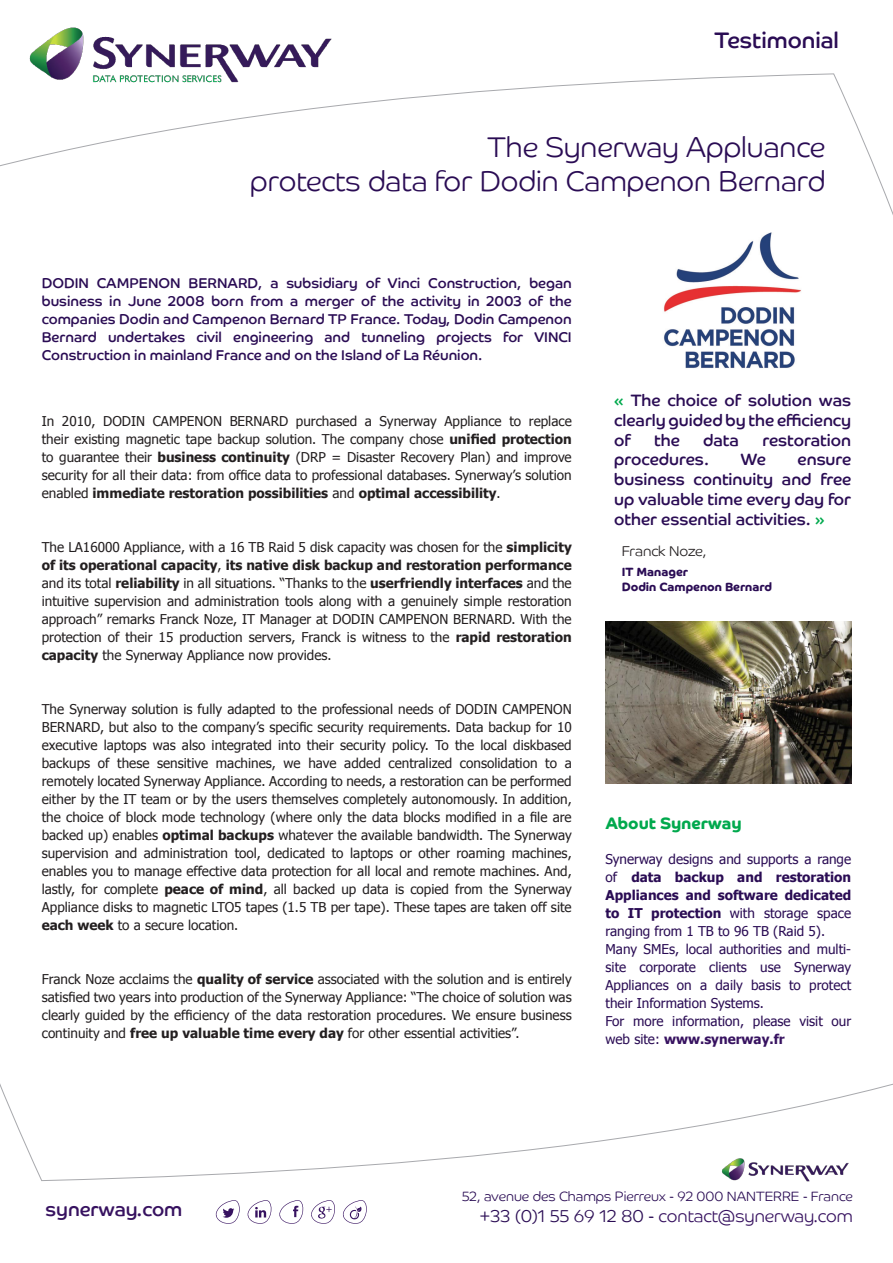
<style>
.page{position:relative;width:893px;height:1263px;background:#fff}
.page>*{position:absolute;margin:0;border:0;box-sizing:border-box;transform-origin:0 0}
.t1{font:300 28.5px/34.2px "Co Headline";color:#2a0c54;text-align:right}
.t2{font:22.5px "Co Headline";color:#2a0c54}
.t3{font:19.5px "Co Headline";color:#371260}
.t4{font:300 17.25px "Co Headline";color:#371260}
.t5{font:16.5px/19.8px "Co Headline";color:#2a0c54;text-align:justify}
.t6{font:700 16.5px "Co Headline";color:#00a94d}
.t7{font:14.25px/18px "Co Headline";color:#2a0c54;text-align:justify}
.t8{font:300 14.25px "Co Headline";letter-spacing:-.005em;color:#231f20}
.t9{font:13.5px/18px "Tahoma";color:#231f20;text-align:justify}
.t10{font:13.5px/18px "Tahoma";color:#2a0c54;text-align:justify}
.t11{font:300 13.5px "Co Headline";color:#2a0c54}
.t12{font:700 12px "Co Headline";color:#2a0c54}
.s1{font-weight:700}
.s2{color:#00a94d}
.s3{font-weight:700;color:#371260}
.s4{color:#2a0c54}
</style>
<div class="page">
<svg style="left:0;top:73px;width:893px;height:142px"></svg>
<svg style="left:0;top:1083px;width:893px;height:98px"></svg>
<svg style="left:215px;top:1200px;width:152px;height:24px"></svg>
<img style="left:18px;top:27px;width:325px;height:68px">
<img style="left:717px;top:1153px;width:137px;height:29px">
<img style="left:605px;top:621px;width:246px;height:163px">
<img style="left:663px;top:232px;width:138px;height:136px">
<h2 class="t2" style="left:714px;top:27px;width:126px">Testimonial</h2>
<h1 class="t1" style="left:250px;top:130px;width:577px">The Synerway Appluance<br>protects data for Dodin Campenon Bernard</h1>
<p class="t7" style="left:42px;top:274px;width:531px">DODIN CAMPENON BERNARD, a subsidiary of Vinci Construction, began business in June 2008 born from a merger of the activity in 2003 of the companies Dodin and Campenon Bernard TP France. Today, Dodin Campenon Bernard undertakes civil engineering and tunneling projects for VINCI Construction in mainland France and on the Island of La Réunion.</p>
<p class="t9" style="left:42px;top:411px;width:531px">In 2010, DODIN CAMPENON BERNARD purchased a Synerway Appliance to replace their existing magnetic tape backup solution. The company chose <span class="s1">unified protection </span>to guarantee their <span class="s1">business continuity</span> (DRP = Disaster Recovery Plan) and improve security for all their data: from office data to professional databases. Synerway’s solution enabled <span class="s1">immediate restoration possibilities</span> and <span class="s1">optimal accessibility</span>.</p>
<p class="t9" style="left:42px;top:537px;width:531px">The LA16000 Appliance, with a 16 TB Raid 5 disk capacity was chosen for the <span class="s1">simplicity of its operational capacity</span>, <span class="s1">its native disk backup and restoration performance </span>and its total <span class="s1">reliability</span> in all situations. “Thanks to the <span class="s1">userfriendly interfaces</span> and the intuitive supervision and administration tools along with a genuinely simple restoration approach” remarks Franck Noze, IT Manager at DODIN CAMPENON BERNARD. With the protection of their 15 production servers, Franck is witness to the <span class="s1">rapid restoration capacity</span> the Synerway Appliance now provides.</p>
<p class="t9" style="left:42px;top:699px;width:531px">The Synerway solution is fully adapted to the professional needs of DODIN CAMPENON BERNARD, but also to the company’s specific security requirements. Data backup for 10 executive laptops was also integrated into their security policy. To the local diskbased backups of these sensitive machines, we have added centralized consolidation to a remotely located Synerway Appliance. According to needs, a restoration can be performed either by the IT team or by the users themselves completely autonomously. In addition, the choice of block mode technology (where only the data blocks modified in a file are backed up) enables <span class="s1">optimal backups</span> whatever the available bandwidth. The Synerway supervision and administration tool, dedicated to laptops or other roaming machines, enables you to manage effective data protection for all local and remote machines. And, lastly, for complete <span class="s1">peace of mind</span>, all backed up data is copied from the Synerway Appliance disks to magnetic LTO5 tapes (1.5 TB per tape). These tapes are taken off site <span class="s1">each week</span> to a secure location.</p>
<p class="t9" style="left:42px;top:969px;width:531px">Franck Noze acclaims the <span class="s1">quality of service</span> associated with the solution and is entirely satisfied two years into production of the Synerway Appliance: “The choice of solution was clearly guided by the efficiency of the data restoration procedures. We ensure business continuity and <span class="s1">free up valuable time every day</span> for other essential activities”.</p>
<p class="t5" style="left:614px;top:390px;width:238px"><span class="s2">«</span> The choice of solution was clearly guided by the efficiency of</p>
<p class="t5" style="left:654px;top:430px;width:27px">the</p>
<p class="t5" style="left:703px;top:430px;width:37px">data</p>
<p class="t5" style="left:762px;top:430px;width:90px">restoration</p>
<p class="t5" style="left:614px;top:450px;width:96px">procedures.</p>
<p class="t5" style="left:741px;top:450px;width:27px">We</p>
<p class="t5" style="left:614px;top:450px;width:238px;text-indent:183px">ensure business continuity and free up valuable time every day for other essential activities. <span class="s2">»</span></p>
<p class="t8" style="left:622px;top:542px;width:86px">Franck Noze,</p>
<p class="t12" style="left:622px;top:565px;width:68px">IT Manager</p>
<p class="t12" style="left:622px;top:579px;width:152px">Dodin Campenon Bernard</p>
<p class="t6" style="left:605px;top:814px;width:138px">About Synerway</p>
<p class="t10" style="left:605px;top:849px;width:247px">Synerway designs and supports a range of <span class="s1">data backup and restoration Appliances and software dedicated to IT protection</span> with storage space ranging from 1 TB to 96 TB (Raid 5).</p>
<p class="t10" style="left:605px;top:939px;width:247px">Many SMEs, local authorities and multi&shy;site corporate clients use Synerway Appliances on a daily basis to protect their Information Systems.</p>
<p class="t10" style="left:605px;top:1011px;width:247px">For more information, please visit our web site: <span class="s3">www.synerway.fr</span></p>
<p class="t3" style="left:45px;top:1197px;width:138px">synerway.com</p>
<p class="t11" style="left:462px;top:1189px;width:392px">52, avenue des Champs Pierreux - 92 000 NANTERRE - France</p>
<p class="t4" style="left:480px;top:1206px;width:375px"><span class="s4">+33 (0)1 55 69 12 80 -</span> contact@synerway.com</p>
</div>
